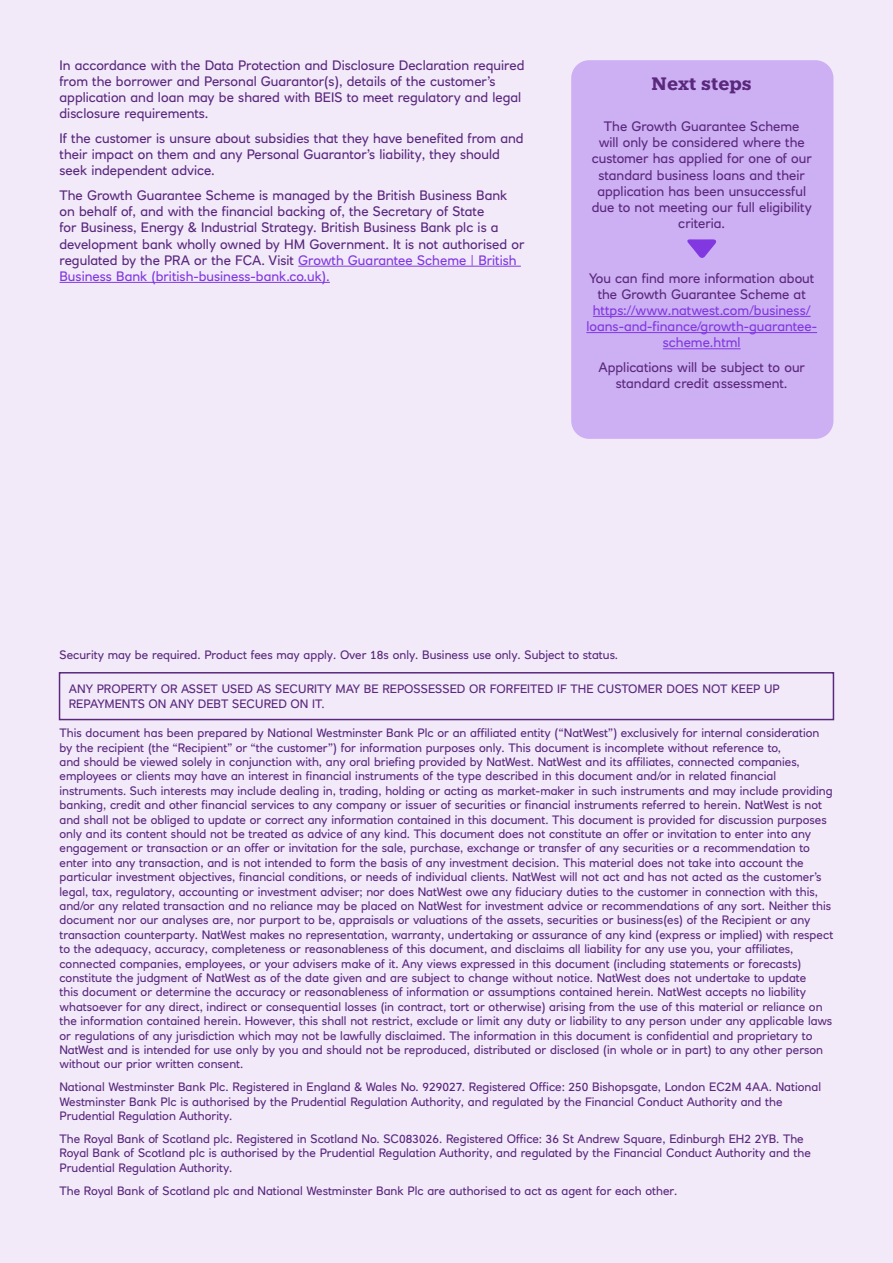
<style>
.page{position:relative;width:893px;height:1263px;background:#f2eaf9}
.page>*{position:absolute;margin:0;border:0;box-sizing:border-box;transform-origin:0 0}
.t1{font:700 18px "Knile";color:#5a287d}
.t2{font:13.5px/16.2px "RN House Sans";color:#5a287d}
.t3{font:13.5px/16.2px "RN House Sans";color:#8138e0;text-align:center}
.t4{font:12px/14.4px "RN House Sans";color:#5a287d}
.s1{color:#8138e0}
</style>
<div class="page">
<hr style="left:298px;top:266px;width:223px;height:1px;background:#8138e0">
<hr style="left:60px;top:282px;width:270px;height:1px;background:#8138e0">
<div style="left:571px;top:60px;width:262px;height:379px;background:#cdaff3;border-radius:18px"></div>
<hr style="left:593px;top:316px;width:218px;height:1px;background:#8138e0">
<hr style="left:586px;top:332px;width:231px;height:1px;background:#8138e0">
<hr style="left:663px;top:348px;width:78px;height:1px;background:#8138e0">
<svg style="left:687px;top:239px;width:30px;height:19px"></svg>
<div style="left:59px;top:672px;width:775px;height:48px;border:2px solid #5a287d"></div>
<p class="t2" style="left:60px;top:57px;width:466px">In accordance with the Data Protection and Disclosure Declaration required from the borrower and Personal Guarantor(s), details of the customer’s application and loan may be shared with BEIS to meet regulatory and legal disclosure requirements.</p>
<p class="t2" style="left:60px;top:130px;width:466px">If the customer is unsure about subsidies that they have benefited from and their impact on them and any Personal Guarantor’s liability, they should seek independent advice.</p>
<p class="t2" style="left:60px;top:187px;width:466px">The Growth Guarantee Scheme is managed by the British Business Bank on behalf of, and with the financial backing of, the Secretary of State<br>for Business, Energy &amp; Industrial Strategy. British Business Bank plc is a development bank wholly owned by HM Government. It is not authorised or regulated by the PRA or the FCA. Visit <span class="s1">Growth Guarantee Scheme | British Business Bank (british-business-bank.co.uk).</span></p>
<h1 class="t1" style="left:652px;top:72px;width:102px">Next steps</h1>
<p class="t2" style="left:592px;top:118px;width:222px;text-align:center">The Growth Guarantee Scheme<br>will only be considered where the customer has applied for one of our standard business loans and their application has been unsuccessful due to not meeting our full eligibility criteria.</p>
<p class="t2" style="left:589px;top:270px;width:227px;text-align:center">You can find more information about the Growth Guarantee Scheme at</p>
<p class="t3" style="left:586px;top:302px;width:232px">https://www.natwest.com/business/ loans-and-finance/growth-guarantee&shy;scheme.html</p>
<p class="t2" style="left:598px;top:359px;width:208px;text-align:center">Applications will be subject to our standard credit assessment.</p>
<p class="t4" style="left:60px;top:648px;width:560px">Security may be required. Product fees may apply. Over 18s only. Business use only. Subject to status.</p>
<p class="t4" style="left:69px;top:682px;width:712px">ANY PROPERTY OR ASSET USED AS SECURITY MAY BE REPOSSESSED OR FORFEITED IF THE CUSTOMER DOES NOT KEEP UP<br>REPAYMENTS ON ANY DEBT SECURED ON IT.</p>
<p class="t4" style="left:60px;top:726px;width:775px">This document has been prepared by National Westminster Bank Plc or an affiliated entity (“NatWest”) exclusively for internal consideration by the recipient (the “Recipient” or “the customer”) for information purposes only. This document is incomplete without reference to,<br>and should be viewed solely in conjunction with, any oral briefing provided by NatWest. NatWest and its affiliates, connected companies, employees or clients may have an interest in financial instruments of the type described in this document and/or in related financial instruments. Such interests may include dealing in, trading, holding or acting as market-maker in such instruments and may include providing banking, credit and other financial services to any company or issuer of securities or financial instruments referred to herein. NatWest is not and shall not be obliged to update or correct any information contained in this document. This document is provided for discussion purposes only and its content should not be treated as advice of any kind. This document does not constitute an offer or invitation to enter into any engagement or transaction or an offer or invitation for the sale, purchase, exchange or transfer of any securities or a recommendation to enter into any transaction, and is not intended to form the basis of any investment decision. This material does not take into account the particular investment objectives, financial conditions, or needs of individual clients. NatWest will not act and has not acted as the customer’s legal, tax, regulatory, accounting or investment adviser; nor does NatWest owe any fiduciary duties to the customer in connection with this, and/or any related transaction and no reliance may be placed on NatWest for investment advice or recommendations of any sort. Neither this document nor our analyses are, nor purport to be, appraisals or valuations of the assets, securities or business(es) of the Recipient or any transaction counterparty. NatWest makes no representation, warranty, undertaking or assurance of any kind (express or implied) with respect to the adequacy, accuracy, completeness or reasonableness of this document, and disclaims all liability for any use you, your affiliates, connected companies, employees, or your advisers make of it. Any views expressed in this document (including statements or forecasts) constitute the judgment of NatWest as of the date given and are subject to change without notice. NatWest does not undertake to update<br>this document or determine the accuracy or reasonableness of information or assumptions contained herein. NatWest accepts no liability whatsoever for any direct, indirect or consequential losses (in contract, tort or otherwise) arising from the use of this material or reliance on the information contained herein. However, this shall not restrict, exclude or limit any duty or liability to any person under any applicable laws or regulations of any jurisdiction which may not be lawfully disclaimed. The information in this document is confidential and proprietary to NatWest and is intended for use only by you and should not be reproduced, distributed or disclosed (in whole or in part) to any other person without our prior written consent.</p>
<p class="t4" style="left:60px;top:1080px;width:763px">National Westminster Bank Plc. Registered in England &amp; Wales No. 929027. Registered Office: 250 Bishopsgate, London EC2M 4AA. National<br>Westminster Bank Plc is authorised by the Prudential Regulation Authority, and regulated by the Financial Conduct Authority and the<br>Prudential Regulation Authority.</p>
<p class="t4" style="left:60px;top:1131px;width:753px">The Royal Bank of Scotland plc. Registered in Scotland No. SC083026. Registered Office: 36 St Andrew Square, Edinburgh EH2 2YB. The<br>Royal Bank of Scotland plc is authorised by the Prudential Regulation Authority, and regulated by the Financial Conduct Authority and the<br>Prudential Regulation Authority.</p>
<p class="t4" style="left:60px;top:1183px;width:619px">The Royal Bank of Scotland plc and National Westminster Bank Plc are authorised to act as agent for each other.</p>
</div>
